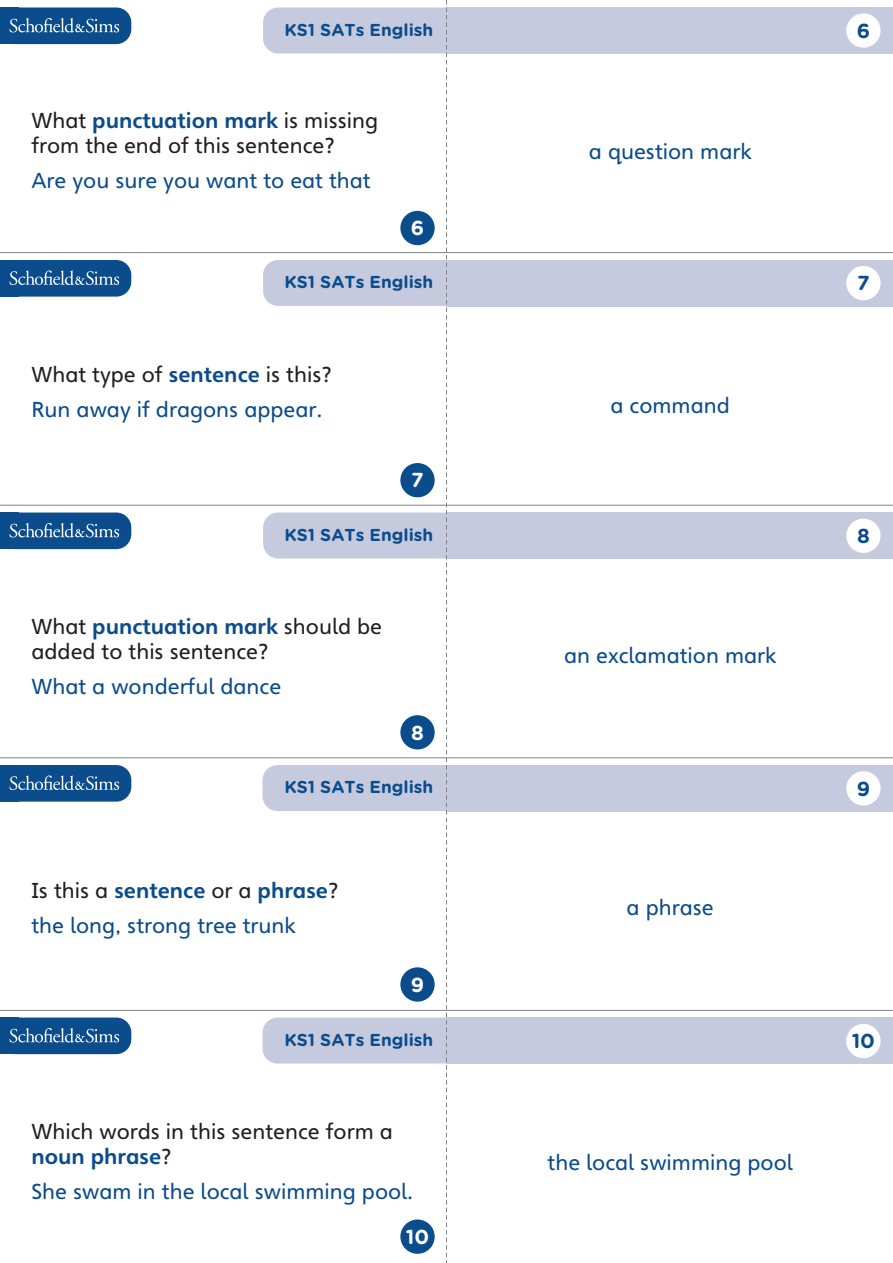
<style>
.page{position:relative;width:893px;height:1263px;background:#fff}
.page>*{position:absolute;margin:0;border:0;box-sizing:border-box;transform-origin:0 0}
.t1{font:21px/35px "Heinemann";color:#0b4c8c}
.t2{font:21px/25.2px "Heinemann";color:#231f20}
.t3{font:700 20.25px "Gotham Rounded";color:#fff}
.t4{font:700 20.25px "Gotham Rounded";color:#0b4c8c}
.t5{font:700 17.25px "Gotham Rounded";color:#0b4c8c}
.s1{font-weight:700;color:#0b4c8c}
.s2{color:#231f20}
.s3{font-weight:700}
</style>
<div class="page">
<hr style="left:447px;top:252px;width:446px;height:1px;background:#808285">
<hr style="left:0;top:252px;width:447px;height:1px;background:#808285">
<hr style="left:447px;top:505px;width:446px;height:1px;background:#808285">
<hr style="left:0;top:505px;width:447px;height:1px;background:#808285">
<hr style="left:447px;top:757px;width:446px;height:1px;background:#808285">
<hr style="left:0;top:757px;width:447px;height:1px;background:#808285">
<hr style="left:446px;top:1010px;width:447px;height:1px;background:#808285">
<hr style="left:0;top:1010px;width:446px;height:1px;background:#808285">
<div style="left:0;top:8px;width:19px;height:36px;background:#0b4c8c"></div>
<div style="left:0;top:8px;width:131px;height:36px;background:#0b4c8c;border-radius:15px"></div>
<svg style="left:9px;top:18px;width:110px;height:15px"></svg>
<div style="left:446px;top:8px;width:447px;height:46px;background:#c6cadf"></div>
<div style="left:0;top:260px;width:19px;height:37px;background:#0b4c8c"></div>
<div style="left:0;top:260px;width:131px;height:37px;background:#0b4c8c;border-radius:15px"></div>
<svg style="left:9px;top:270px;width:110px;height:15px"></svg>
<div style="left:446px;top:260px;width:447px;height:46px;background:#c6cadf"></div>
<div style="left:0;top:512px;width:19px;height:37px;background:#0b4c8c"></div>
<div style="left:0;top:512px;width:131px;height:37px;background:#0b4c8c;border-radius:15px"></div>
<svg style="left:9px;top:523px;width:110px;height:15px"></svg>
<div style="left:446px;top:512px;width:447px;height:46px;background:#c6cadf"></div>
<div style="left:0;top:765px;width:19px;height:37px;background:#0b4c8c"></div>
<div style="left:0;top:765px;width:131px;height:37px;background:#0b4c8c;border-radius:15px"></div>
<svg style="left:9px;top:775px;width:110px;height:15px"></svg>
<div style="left:446px;top:765px;width:447px;height:46px;background:#c6cadf"></div>
<div style="left:0;top:1017px;width:19px;height:37px;background:#0b4c8c"></div>
<div style="left:0;top:1017px;width:131px;height:37px;background:#0b4c8c;border-radius:15px"></div>
<svg style="left:9px;top:1028px;width:110px;height:15px"></svg>
<div style="left:446px;top:1017px;width:447px;height:46px;background:#c6cadf"></div>
<svg style="left:262px;top:0;width:185px;height:1263px"></svg>
<div style="left:400px;top:211px;width:35px;height:34px;background:#0b4c8c;border-radius:50%"></div>
<div style="left:400px;top:463px;width:35px;height:34px;background:#0b4c8c;border-radius:50%"></div>
<div style="left:400px;top:715px;width:35px;height:34px;background:#0b4c8c;border-radius:50%"></div>
<div style="left:400px;top:967px;width:35px;height:35px;background:#0b4c8c;border-radius:50%"></div>
<div style="left:400px;top:1219px;width:35px;height:35px;background:#0b4c8c;border-radius:50%"></div>
<div style="left:846px;top:13px;width:35px;height:35px;background:#fff;border-radius:50%"></div>
<div style="left:846px;top:266px;width:35px;height:34px;background:#fff;border-radius:50%"></div>
<div style="left:846px;top:519px;width:35px;height:34px;background:#fff;border-radius:50%"></div>
<div style="left:846px;top:771px;width:35px;height:34px;background:#fff;border-radius:50%"></div>
<div style="left:846px;top:1024px;width:35px;height:34px;background:#fff;border-radius:50%"></div>
<p class="t5" style="left:285px;top:17px;width:150px">KS1 SATs English</p>
<p class="t2" style="left:31px;top:108px;width:348px">What <span class="s1">punctuation mark</span> is missing from the end of this sentence?</p>
<p class="t1" style="left:31px;top:164px;width:341px">Are you sure you want to eat that</p>
<p class="t3" style="left:411px;top:213px;width:15px">6</p>
<p class="t5" style="left:285px;top:270px;width:150px">KS1 SATs English</p>
<p class="t1" style="left:31px;top:357px;width:302px"><span class="s2">What type of</span> <span class="s3">sentence</span> <span class="s2">is this?<br></span>Run away if dragons appear.</p>
<p class="t3" style="left:411px;top:465px;width:14px">7</p>
<p class="t5" style="left:285px;top:522px;width:150px">KS1 SATs English</p>
<p class="t2" style="left:31px;top:614px;width:352px">What <span class="s1">punctuation mark</span> should be added to this sentence?</p>
<p class="t1" style="left:31px;top:669px;width:251px">What a wonderful dance</p>
<p class="t3" style="left:411px;top:718px;width:14px">8</p>
<p class="t5" style="left:285px;top:775px;width:150px">KS1 SATs English</p>
<p class="t1" style="left:31px;top:874px;width:309px"><span class="s2">Is this a</span> <span class="s3">sentence</span> <span class="s2">or a</span> <span class="s3">phrase</span><span class="s2">? </span>the long, strong tree trunk</p>
<p class="t3" style="left:411px;top:970px;width:15px">9</p>
<p class="t5" style="left:285px;top:1027px;width:150px">KS1 SATs English</p>
<p class="t2" style="left:31px;top:1119px;width:363px">Which words in this sentence form a <span class="s1">noun phrase</span>?</p>
<p class="t1" style="left:31px;top:1174px;width:383px">She swam in the local swimming pool.</p>
<p class="t3" style="left:406px;top:1222px;width:25px">10</p>
<p class="t1" style="left:589px;top:134px;width:164px">a question mark</p>
<p class="t1" style="left:610px;top:388px;width:121px">a command</p>
<p class="t1" style="left:564px;top:638px;width:214px">an exclamation mark</p>
<p class="t1" style="left:627px;top:890px;width:89px">a phrase</p>
<p class="t1" style="left:548px;top:1145px;width:247px">the local swimming pool</p>
<p class="t4" style="left:857px;top:16px;width:15px">6</p>
<p class="t4" style="left:857px;top:268px;width:14px">7</p>
<p class="t4" style="left:857px;top:521px;width:14px">8</p>
<p class="t4" style="left:857px;top:774px;width:15px">9</p>
<p class="t4" style="left:852px;top:1026px;width:25px">10</p>
</div>
